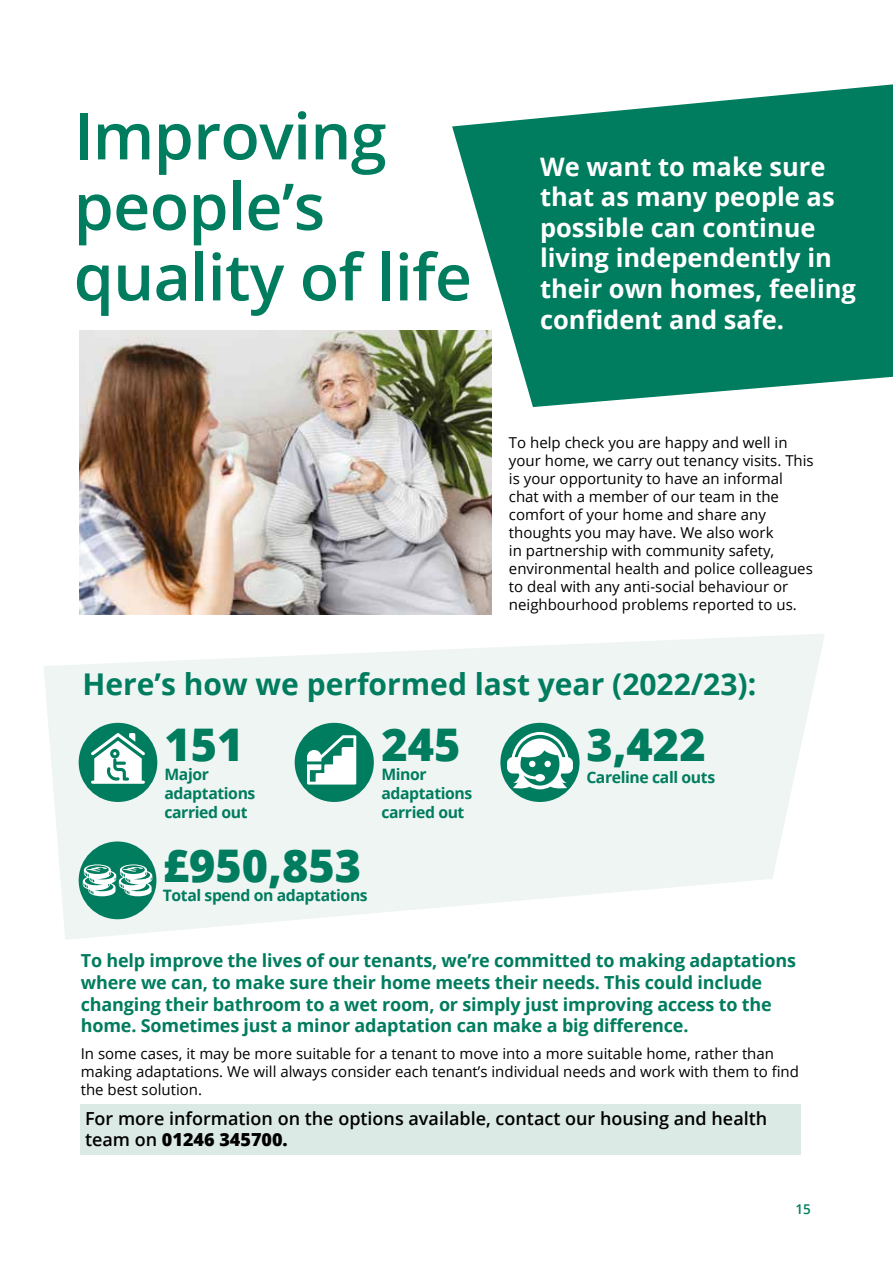
<style>
.page{position:relative;width:893px;height:1263px;background:#fff}
.page>*{position:absolute;margin:0;border:0;box-sizing:border-box;transform-origin:0 0}
.t1{font:600 64.5px/70.5px "Open Sans";letter-spacing:-.01em;color:#007c5e}
.t2{font:800 45px "Open Sans";color:#007c5e}
.t3{font:700 30px "Open Sans";color:#007c5e}
.t4{font:700 25.5px/30.6px "Open Sans";color:#fff}
.t5{font:700 18px/21.6px "Open Sans";letter-spacing:-.01em;color:#007c5e}
.t6{font:600 18px "Open Sans";color:#000}
.t7{font:800 18px "Open Sans";color:#000}
.t8{font:700 15.75px/18.9px "Open Sans";letter-spacing:-.025em;color:#007c5e}
.t9{font:15px/18px "Open Sans";color:#000}
.t10{font:600 13.5px "Open Sans";color:#007c5e}
.s1{font-weight:600}
</style>
<div class="page">
<div style="left:81px;top:1105px;width:720px;height:50px;background:#dbeae5"></div>
<img style="left:79px;top:331px;width:413px;height:283px">
<svg style="left:452px;top:84px;width:441px;height:323px;fill:#007c5e"></svg>
<svg style="left:44px;top:634px;width:781px;height:306px;fill:#eef5f3"></svg>
<svg style="left:500px;top:723px;width:80px;height:79px"></svg>
<svg style="left:79px;top:723px;width:78px;height:79px"></svg>
<svg style="left:295px;top:723px;width:79px;height:79px"></svg>
<svg style="left:79px;top:841px;width:77px;height:78px;background:#64af9d"></svg>
<p class="t1" style="left:74px;top:99px;width:314px">Improving</p>
<p class="t1" style="left:74px;top:170px;width:400px">people’s quality of life</p>
<p class="t4" style="left:540px;top:150px;width:317px">We want to make sure that as many people as possible can continue living independently in their own homes, feeling confident and safe.</p>
<p class="t9" style="left:509px;top:434px;width:306px">To help check you are happy and well in your home, we carry out tenancy visits. This is your opportunity to have an informal chat with a member of our team in the comfort of your home and share any thoughts you may have. We also work<br>in partnership with community safety, environmental health and police colleagues to deal with any anti-social behaviour or neighbourhood problems reported to us.</p>
<p class="t3" style="left:82px;top:663px;width:675px">Here’s how we performed last year (2022/23):</p>
<p class="t2" style="left:586px;top:710px;width:121px">3,422</p>
<p class="t8" style="left:586px;top:767px;width:130px">Careline call outs</p>
<p class="t2" style="left:381px;top:710px;width:81px">245</p>
<p class="t8" style="left:381px;top:764px;width:92px">Minor adaptations carried out</p>
<p class="t2" style="left:164px;top:710px;width:81px">151</p>
<p class="t8" style="left:164px;top:764px;width:92px">Major adaptations carried out</p>
<p class="t2" style="left:163px;top:831px;width:200px">£950,853</p>
<p class="t8" style="left:163px;top:885px;width:206px">Total spend on adaptations</p>
<p class="t5" style="left:81px;top:949px;width:717px">To help improve the lives of our tenants, we’re committed to making adaptations where we can, to make sure their home meets their needs. This could include changing their bathroom to a wet room, or simply just improving access to the</p>
<p class="t5" style="left:81px;top:1014px;width:609px">home. Sometimes just a minor adaptation can make a big difference.</p>
<p class="t9" style="left:81px;top:1044px;width:695px">In some cases, it may be more suitable for a tenant to move into a more suitable home, rather than</p>
<p class="t9" style="left:81px;top:1062px;width:720px">making adaptations. We will always consider each tenant’s individual needs and work with them to find</p>
<p class="t9" style="left:81px;top:1080px;width:123px">the best solution.</p>
<p class="t6" style="left:85px;top:1106px;width:684px">For more information on the options available, contact our housing and health</p>
<p class="t7" style="left:85px;top:1126px;width:204px"><span class="s1">team on</span> 01246 345700.</p>
<p class="t10" style="left:795px;top:1199px;width:17px">15</p>
</div>
